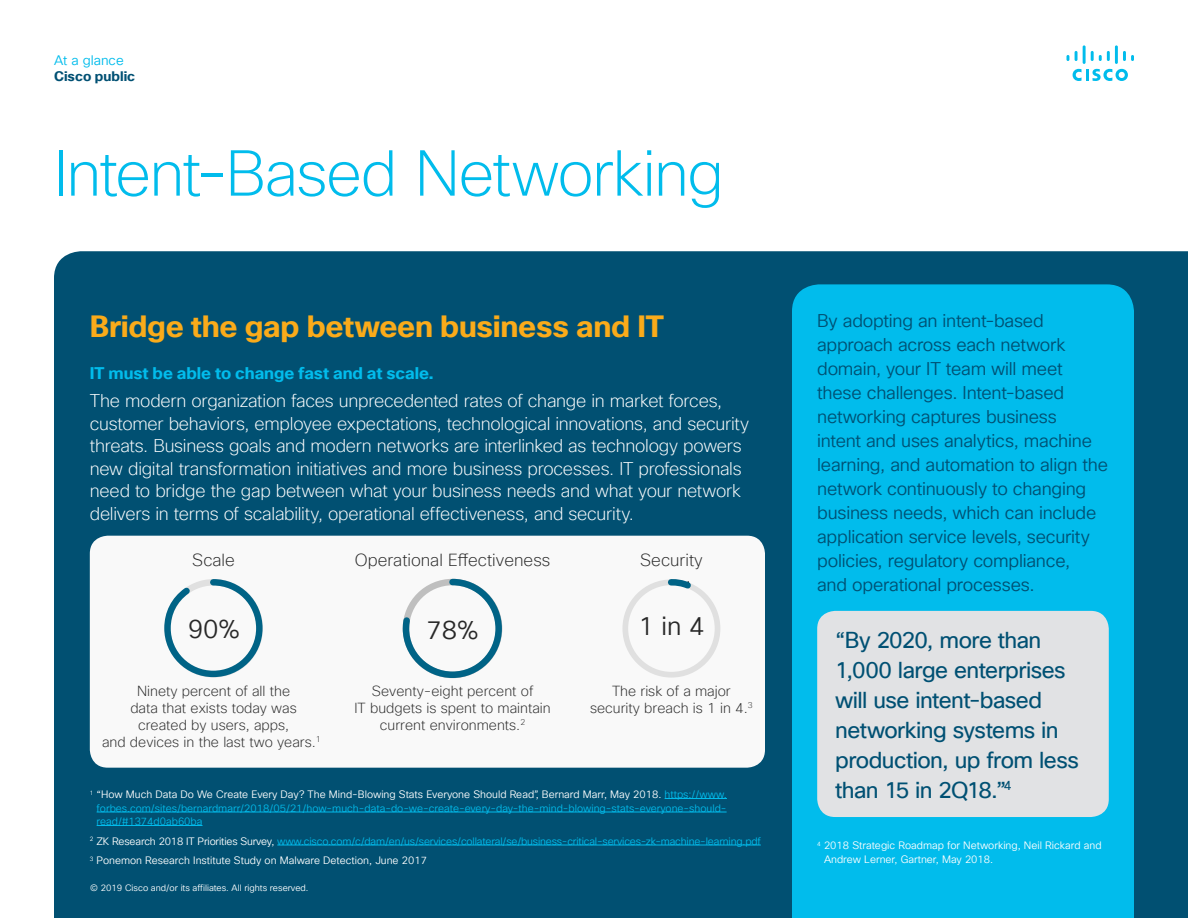
<style>
.page{position:relative;width:1188px;height:918px;background:#fff}
.page>*{position:absolute;margin:0;border:0;box-sizing:border-box;transform-origin:0 0}
.Title_Headline{font:200 63px "Cisco Sans TT";letter-spacing:-.025em;color:#01bcec}
.Intro_Heading{font:700 30px "Cisco Sans TT";letter-spacing:-.01em;color:#faab1a}
.t1{font:25.65px "Cisco Sans TT Light";color:#282828}
.Pull_Quote_Body{font:22.5px/30px "Cisco Sans TT";letter-spacing:-.025em;color:#005073}
.Intro{font:200 18px/22.5px "Cisco Sans TT";letter-spacing:-.015em;color:#fff}
.Sidebar_Bullet_Indig{font:18px/24px "Cisco Sans TT Light";letter-spacing:-.015em;color:#005073}
.t2{font:200 17.1px "Cisco Sans TT";color:#282828}
.Subhead3_Blue{font:700 16.5px "Cisco Sans TT";letter-spacing:-.005em;color:#01bcec}
.t3{font:200 14.25px/17.1px "Cisco Sans TT";color:#282828;text-align:center}
.t4{font:700 13.5px "Cisco Sans TT";color:#005073}
.t5{font:13.5px "Cisco Sans TT Light";color:#01bcec}
.t6{font:10.5px/13.5px "Cisco Sans TT Light";letter-spacing:-.015em;color:#01bcec;text-align:justify}
.Footer_white{font:10.5px/13.5px "Cisco Sans TT Light";color:#fff}
.Footer_white-2{font:9px "Cisco Sans TT Light";color:#fff}
.s1{color:#fff}
</style>
<div class="page">
<svg style="left:1073px;top:69px;width:55px;height:12px"></svg>
<svg style="left:1067px;top:55px;width:2px;height:6px"></svg>
<svg style="left:1075px;top:51px;width:3px;height:10px"></svg>
<hr style="left:1083px;top:45px;width:3px;height:19px;background:#01bcec">
<svg style="left:1091px;top:51px;width:19px;height:10px"></svg>
<hr style="left:1115px;top:45px;width:3px;height:19px;background:#01bcec">
<svg style="left:1123px;top:51px;width:11px;height:10px"></svg>
<div style="left:54px;top:251px;width:1134px;height:667px;background:#015072"></div>
<div style="left:792px;top:284px;width:342px;height:634px;background:#01bcec"></div>
<div style="left:817px;top:611px;width:292px;height:206px;background:#e1e2e4;border-radius:18px"></div>
<div style="left:90px;top:536px;width:675px;height:232px;background:#f9f9f9;border-radius:18px"></div>
<div style="left:622px;top:579px;width:98px;height:99px;border:6px solid #e0e0e0;border-radius:50%"></div>
<svg style="left:665px;top:579px;width:31px;height:14px"></svg>
<svg style="left:402px;top:578px;width:101px;height:101px"></svg>
<svg style="left:164px;top:579px;width:99px;height:99px"></svg>
<hr style="left:665px;top:798px;width:62px;height:1px;background:#01bcec">
<hr style="left:97px;top:812px;width:630px;height:1px;background:#01bcec">
<hr style="left:97px;top:825px;width:106px;height:1px;background:#01bcec">
<hr style="left:277px;top:845px;width:484px;height:1px;background:#01bcec">
<p class="t5" style="left:54px;top:51px;width:71px">At a glance</p>
<p class="t4" style="left:54px;top:67px;width:83px">Cisco public</p>
<p class="Title_Headline" style="left:54px;top:133px;width:671px">Intent-Based Networking</p>
<p class="Intro_Heading" style="left:90px;top:306px;width:576px">Bridge the gap between business and IT</p>
<p class="Subhead3_Blue" style="left:90px;top:362px;width:345px">IT must be able to change fast and at scale.</p>
<p class="Intro" style="left:90px;top:390px;width:661px">The modern organization faces unprecedented rates of change in market forces, customer behaviors, employee expectations, technological innovations, and security threats. Business goals and modern networks are interlinked as technology powers new digital transformation initiatives and more business processes. IT professionals need to bridge the gap between what your business needs and what your network delivers in terms of scalability, operational effectiveness, and security.</p>
<p class="t2" style="left:192px;top:549px;width:44px">Scale</p>
<p class="t2" style="left:355px;top:549px;width:197px">Operational Effectiveness</p>
<p class="t2" style="left:640px;top:549px;width:64px">Security</p>
<p class="t1" style="left:188px;top:613px;width:54px">90%</p>
<p class="t1" style="left:426px;top:613px;width:54px">78%</p>
<p class="t1" style="left:638px;top:609px;width:68px">1 in 4</p>
<p class="t3" style="left:102px;top:683px;width:220px">Ninety percent of all the<br>data that exists today was created by users, apps,<br>and devices in the last two years.<sup>1</sup></p>
<p class="t3" style="left:590px;top:683px;width:164px">The risk of a major security breach is 1 in 4.<sup>3</sup></p>
<p class="t3" style="left:355px;top:683px;width:198px">Seventy-eight percent of<br>IT budgets is spent to maintain current environments.<sup>2</sup></p>
<p class="t6" style="left:97px;top:788px;width:632px;text-indent:-7px"><sup>1</sup> <span class="s1">“How Much Data Do We Create Every Day? The Mind-Blowing Stats Everyone Should Read”, Bernard Marr, May 2018.</span> https://www. forbes.com/sites/bernardmarr/2018/05/21/how-much-data-do-we-create-every-day-the-mind-blowing-stats-everyone-should&shy;read/#1374d0ab60ba</p>
<p class="t6" style="left:90px;top:834px;width:673px"><sup>2</sup> <span class="s1">ZK Research 2018 IT Priorities Survey,</span> www.cisco.com/c/dam/en/us/services/collateral/se/business-critical-services-zk-machine-learning.pdf</p>
<p class="Footer_white" style="left:90px;top:854px;width:339px"><sup>3</sup> Ponemon Research Institute Study on Malware Detection, June 2017</p>
<p class="Footer_white-2" style="left:90px;top:882px;width:220px">© 2019 Cisco and/or its affiliates. All rights reserved.</p>
<p class="Sidebar_Bullet_Indig" style="left:817px;top:310px;width:292px">By adopting an intent-based approach across each network domain, your IT team will meet these challenges. Intent-based networking captures business<br>intent and uses analytics, machine learning, and automation to align the network continuously to changing business needs, which can include application service levels, security policies, regulatory compliance,<br>and operational processes.</p>
<p class="Pull_Quote_Body" style="left:835px;top:626px;width:245px">“By 2020, more than<br>1,000 large enterprises will use intent-based networking systems in production, up from less than 15 in 2Q18.”<sup>4</sup></p>
<p class="Footer_white" style="left:824px;top:839px;width:279px;text-indent:-7px"><sup>4</sup> 2018 Strategic Roadmap for Networking, Neil Rickard and<br>Andrew Lerner, Gartner, May 2018.</p>
</div>
